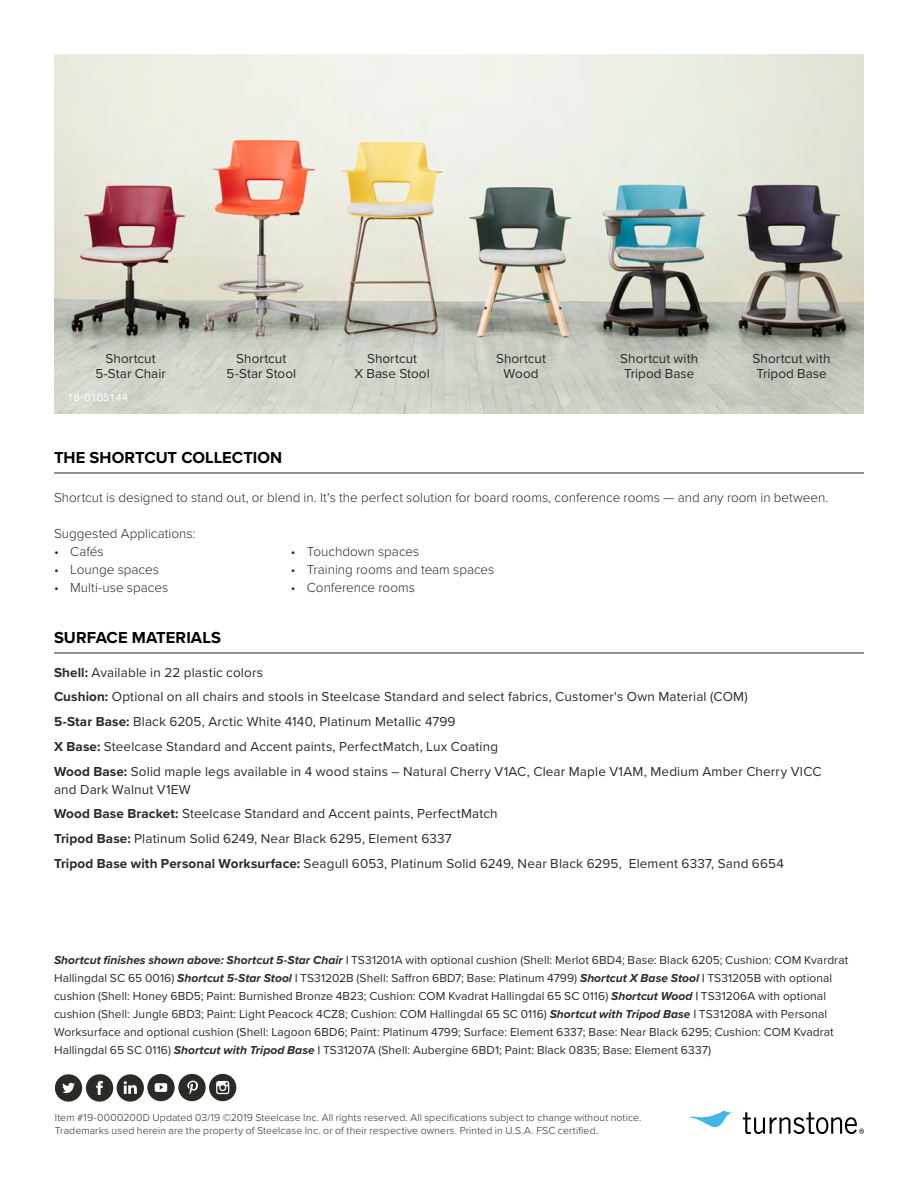
<style>
.page{position:relative;width:918px;height:1188px;background:#fff}
.page>*{position:absolute;margin:0;border:0;box-sizing:border-box;transform-origin:0 0}
.t1{font:700 16.5px "Proxima Nova";letter-spacing:.005em;color:#000}
.t2{font:13.5px/24.8px "Proxima Nova";letter-spacing:.01em;color:#2c2a27}
.t3{font:300 13.5px "Proxima Nova";color:#2c2a27}
.t4{font:12px/18px "Proxima Nova";letter-spacing:.005em;color:#2c2a27}
.t5{font:300 10.5px/13.5px "Proxima Nova";letter-spacing:.01em;color:#2c2a27}
.t6{font:10.5px "Helvetica Neue";letter-spacing:.04em;color:#fff}
.s1{font-weight:700}
.s2{font-weight:700;font-style:italic}
</style>
<div class="page">
<img style="left:54px;top:54px;width:810px;height:360px">
<hr style="left:54px;top:473px;width:810px;height:1px;background:#2c2a27">
<hr style="left:54px;top:653px;width:810px;height:1px;background:#2c2a27">
<svg style="left:689px;top:1110px;width:44px;height:18px"></svg>
<svg style="left:743px;top:1112px;width:121px;height:22px"></svg>
<div style="left:55px;top:1074px;width:27px;height:28px;background:#2c2a27;border-radius:50%"></div>
<div style="left:86px;top:1074px;width:27px;height:28px;background:#2c2a27;border-radius:50%"></div>
<div style="left:117px;top:1074px;width:27px;height:28px;background:#2c2a27;border-radius:50%"></div>
<div style="left:209px;top:1074px;width:27px;height:27px;background:#2c2a27;border-radius:50%"></div>
<div style="left:178px;top:1074px;width:28px;height:27px;background:#2c2a27;border-radius:50%"></div>
<div style="left:147px;top:1074px;width:28px;height:27px;background:#2c2a27;border-radius:50%"></div>
<svg style="left:62px;top:1083px;width:13px;height:10px"></svg>
<svg style="left:155px;top:1083px;width:12px;height:9px"></svg>
<svg style="left:96px;top:1081px;width:7px;height:14px"></svg>
<svg style="left:187px;top:1081px;width:11px;height:13px"></svg>
<svg style="left:216px;top:1081px;width:13px;height:13px"></svg>
<svg style="left:124px;top:1081px;width:13px;height:13px"></svg>
<p class="t2" style="left:95px;top:350px;width:72px;line-height:15px;text-align:center">Shortcut<br>5-Star Chair</p>
<p class="t2" style="left:496px;top:350px;width:52px;line-height:15px;text-align:center">Shortcut<br>Wood</p>
<p class="t2" style="left:227px;top:350px;width:71px;line-height:15px;text-align:center">Shortcut<br>5-Star Stool</p>
<p class="t2" style="left:620px;top:350px;width:79px;line-height:15px">Shortcut with<br>Tripod Base</p>
<p class="t2" style="left:355px;top:350px;width:77px;line-height:15px;text-align:center">Shortcut<br>X Base Stool</p>
<p class="t2" style="left:753px;top:350px;width:79px;line-height:15px">Shortcut with<br>Tripod Base</p>
<p class="t6" style="left:68px;top:389px;width:62px">18-0105144</p>
<h1 class="t1" style="left:54px;top:445px;width:230px">THE SHORTCUT COLLECTION</h1>
<p class="t3" style="left:54px;top:487px;width:776px">Shortcut is designed to stand out, or blend in. It's the perfect solution for board rooms, conference rooms — and any room in between.</p>
<p class="t3" style="left:54px;top:523px;width:143px">Suggested Applications:</p>
<p class="t3" style="left:54px;top:541px;width:51px">• Cafés</p>
<p class="t3" style="left:54px;top:559px;width:106px">• Lounge spaces</p>
<p class="t3" style="left:54px;top:577px;width:116px">• Multi-use spaces</p>
<h1 class="t1" style="left:54px;top:625px;width:169px">SURFACE MATERIALS</h1>
<p class="t3" style="left:291px;top:541px;width:130px">• Touchdown spaces</p>
<p class="t3" style="left:291px;top:559px;width:205px">• Training rooms and team spaces</p>
<p class="t3" style="left:291px;top:577px;width:126px">• Conference rooms</p>
<p class="t2" style="left:54px;top:659px;width:769px"><span class="s1">Shell:</span> Available in 22 plastic colors<br><span class="s1">Cushion:</span> Optional on all chairs and stools in Steelcase Standard and select fabrics, Customer's Own Material (COM)<br><span class="s1">5-Star Base:</span> Black 6205, Arctic White 4140, Platinum Metallic 4799<br><span class="s1">X Base:</span> Steelcase Standard and Accent paints, PerfectMatch, Lux Coating<br><span class="s1">Wood Base:</span> Solid maple legs available in 4 wood stains – Natural Cherry V1AC, Clear Maple V1AM, Medium Amber Cherry VICC</p>
<p class="t2" style="left:54px;top:776px;width:731px">and Dark Walnut V1EW<br><span class="s1">Wood Base Bracket:</span> Steelcase Standard and Accent paints, PerfectMatch<br><span class="s1">Tripod Base:</span> Platinum Solid 6249, Near Black 6295, Element 6337<br><span class="s1">Tripod Base with Personal Worksurface:</span> Seagull 6053, Platinum Solid 6249, Near Black 6295, Element 6337, Sand 6654</p>
<p class="t4" style="left:54px;top:950px;width:796px"><span class="s2">Shortcut finishes shown above: Shortcut 5-Star Chair |</span> TS31201A with optional cushion (Shell: Merlot 6BD4; Base: Black 6205; Cushion: COM Kvardrat Hallingdal SC 65 0016) <span class="s2">Shortcut 5-Star Stool |</span> TS31202B (Shell: Saffron 6BD7; Base: Platinum 4799) <span class="s2">Shortcut X Base Stool |</span> TS31205B with optional cushion (Shell: Honey 6BD5; Paint: Burnished Bronze 4B23; Cushion: COM Kvadrat Hallingdal 65 SC 0116) <span class="s2">Shortcut Wood |</span> TS31206A with optional cushion (Shell: Jungle 6BD3; Paint: Light Peacock 4CZ8; Cushion: COM Hallingdal 65 SC 0116) <span class="s2">Shortcut with Tripod Base |</span> TS31208A with Personal Worksurface and optional cushion (Shell: Lagoon 6BD6; Paint: Platinum 4799; Surface: Element 6337; Base: Near Black 6295; Cushion: COM Kvadrat Hallingdal 65 SC 0116) <span class="s2">Shortcut with Tripod Base |</span> TS31207A (Shell: Aubergine 6BD1; Paint: Black 0835; Base: Element 6337)</p>
<p class="t5" style="left:55px;top:1110px;width:588px">Item #19-0000200D Updated 03/19 ©2019 Steelcase Inc. All rights reserved. All specifications subject to change without notice.<br>Trademarks used herein are the property of Steelcase Inc. or of their respective owners. Printed in U.S.A. FSC certified.</p>
</div>
